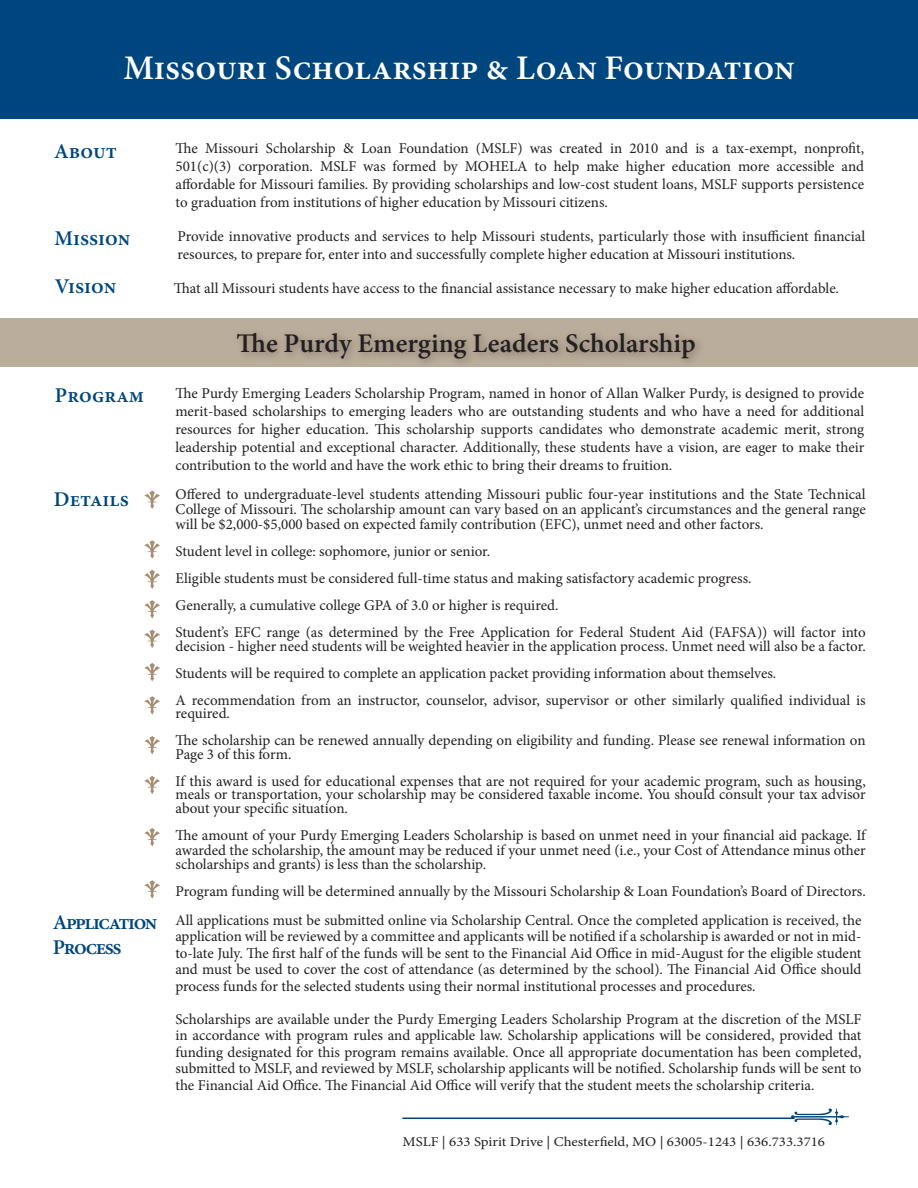
<style>
.page{position:relative;width:918px;height:1188px;background:#fff}
.page>*{position:absolute;margin:0;border:0;box-sizing:border-box;transform-origin:0 0}
.t1{font:600 34.5px "Minion Pro";color:#fff}
.t2{font:600 27px "Minion Pro";letter-spacing:.01em;color:#231f20}
.t3{font:600 21px "Minion Pro";letter-spacing:-.005em;color:#00467e}
.t4{font:600 21px/25.2px "Minion Pro";letter-spacing:-.07em;color:#00467e}
.t5{font:15px/18px "Minion Pro";color:#231f20}
.t6{font:13.5px "Minion Pro";color:#231f20;scale:1.1 1}
</style>
<div class="page">
<hr style="left:402px;top:1118px;width:393px;height:1px;background:#00467e">
<svg style="left:144px;top:696px;width:16px;height:19px"></svg>
<svg style="left:144px;top:600px;width:16px;height:19px"></svg>
<svg style="left:144px;top:570px;width:16px;height:19px"></svg>
<svg style="left:144px;top:736px;width:16px;height:19px"></svg>
<svg style="left:144px;top:630px;width:16px;height:18px"></svg>
<div style="left:0;top:0;width:918px;height:119px;background:#00467e"></div>
<div style="left:0;top:318px;width:918px;height:48px;background:#bbad9b"></div>
<div style="left:232px;top:328px;width:472px;height:41px;background:#231f20;opacity:.4"></div>
<svg style="left:144px;top:491px;width:16px;height:18px"></svg>
<svg style="left:144px;top:663px;width:16px;height:19px"></svg>
<svg style="left:144px;top:540px;width:16px;height:19px"></svg>
<svg style="left:144px;top:776px;width:16px;height:18px"></svg>
<svg style="left:144px;top:828px;width:16px;height:19px"></svg>
<svg style="left:144px;top:880px;width:16px;height:19px"></svg>
<h1 class="t1" style="left:123px;top:44px;width:673px">Missouri Scholarship &amp; Loan Foundation</h1>
<h3 class="t3" style="left:54px;top:137px;width:65px">About</h3>
<p class="t5" style="left:176px;top:140px;width:690px;text-align:justify">The Missouri Scholarship &amp; Loan Foundation (MSLF) was created in 2010 and is a tax-exempt, nonprofit, 501(c)(3) corporation. MSLF was formed by MOHELA to help make higher education more accessible and affordable for Missouri families. By providing scholarships and low-cost student loans, MSLF supports persistence to graduation from institutions of higher education by Missouri citizens.</p>
<h3 class="t3" style="left:55px;top:224px;width:77px">Mission</h3>
<p class="t5" style="left:178px;top:227px;width:689px">Provide innovative products and services to help Missouri students, particularly those with insufficient financial resources, to prepare for, enter into and successfully complete higher education at Missouri institutions.</p>
<h3 class="t3" style="left:55px;top:271px;width:63px">Vision</h3>
<p class="t5" style="left:174px;top:279px;width:667px">That all Missouri students have access to the financial assistance necessary to make higher education affordable.</p>
<h3 class="t3" style="left:55px;top:381px;width:91px">Program</h3>
<h3 class="t3" style="left:54px;top:485px;width:76px">Details</h3>
<h3 class="t4" style="left:53px;top:910px;width:106px">Application<br>Process</h3>
<h2 class="t2" style="left:237px;top:325px;width:461px">The Purdy Emerging Leaders Scholarship</h2>
<p class="t5" style="left:175px;top:384px;width:690px;text-align:justify">The Purdy Emerging Leaders Scholarship Program, named in honor of Allan Walker Purdy, is designed to provide merit-based scholarships to emerging leaders who are outstanding students and who have a need for additional resources for higher education. This scholarship supports candidates who demonstrate academic merit, strong leadership potential and exceptional character. Additionally, these students have a vision, are eager to make their contribution to the world and have the work ethic to bring their dreams to fruition.</p>
<p class="t5" style="left:176px;top:487px;width:692px;line-height:15px;text-align:justify">Offered to undergraduate-level students attending Missouri public four-year institutions and the State Technical College of Missouri. The scholarship amount can vary based on an applicant’s circumstances and the general range will be $2,000-$5,000 based on expected family contribution (EFC), unmet need and other factors.</p>
<p class="t5" style="left:176px;top:538px;width:692px;line-height:27px">Student level in college: sophomore, junior or senior.<br>Eligible students must be considered full-time status and making satisfactory academic progress.<br>Generally, a cumulative college GPA of 3.0 or higher is required.<br>Student’s EFC range (as determined by the Free Application for Federal Student Aid (FAFSA)) will factor into</p>
<p class="t5" style="left:176px;top:632px;width:692px;line-height:27px">decision - higher need students will be weighted heavier in the application process. Unmet need will also be a factor.<br>Students will be required to complete an application packet providing information about themselves.<br>A recommendation from an instructor, counselor, advisor, supervisor or other similarly qualified individual is</p>
<p class="t5" style="left:176px;top:700px;width:692px;line-height:27px">required.<br>The scholarship can be renewed annually depending on eligibility and funding. Please see renewal information on</p>
<p class="t5" style="left:176px;top:740px;width:692px;line-height:27px">Page 3 of this form.<br>If this award is used for educational expenses that are not required for your academic program, such as housing,</p>
<p class="t5" style="left:176px;top:788px;width:692px;line-height:13.5px">meals or transportation, your scholarship may be considered taxable income. You should consult your tax advisor about your specific situation.</p>
<p class="t5" style="left:176px;top:828px;width:692px;line-height:14.2px;text-align:justify">The amount of your Purdy Emerging Leaders Scholarship is based on unmet need in your financial aid package. If awarded the scholarship, the amount may be reduced if your unmet need (i.e., your Cost of Attendance minus other scholarships and grants) is less than the scholarship.</p>
<p class="t5" style="left:176px;top:882px;width:692px">Program funding will be determined annually by the Missouri Scholarship &amp; Loan Foundation’s Board of Directors.</p>
<p class="t5" style="left:175px;top:912px;width:688px;line-height:16.5px;text-align:justify">All applications must be submitted online via Scholarship Central. Once the completed application is received, the application will be reviewed by a committee and applicants will be notified if a scholarship is awarded or not in mid&shy;to-late July. The first half of the funds will be sent to the Financial Aid Office in mid-August for the eligible student and must be used to cover the cost of attendance (as determined by the school). The Financial Aid Office should process funds for the selected students using their normal institutional processes and procedures.</p>
<p class="t5" style="left:175px;top:1011px;width:688px;line-height:16.5px;text-align:justify">Scholarships are available under the Purdy Emerging Leaders Scholarship Program at the discretion of the MSLF in accordance with program rules and applicable law. Scholarship applications will be considered, provided that funding designated for this program remains available. Once all appropriate documentation has been completed, submitted to MSLF, and reviewed by MSLF, scholarship applicants will be notified. Scholarship funds will be sent to the Financial Aid Office. The Financial Aid Office will verify that the student meets the scholarship criteria.</p>
<p class="t6" style="left:403px;top:1132px;width:386px">MSLF | 633 Spirit Drive | Chesterfield, MO | 63005-1243 | 636.733.3716</p>
</div>
